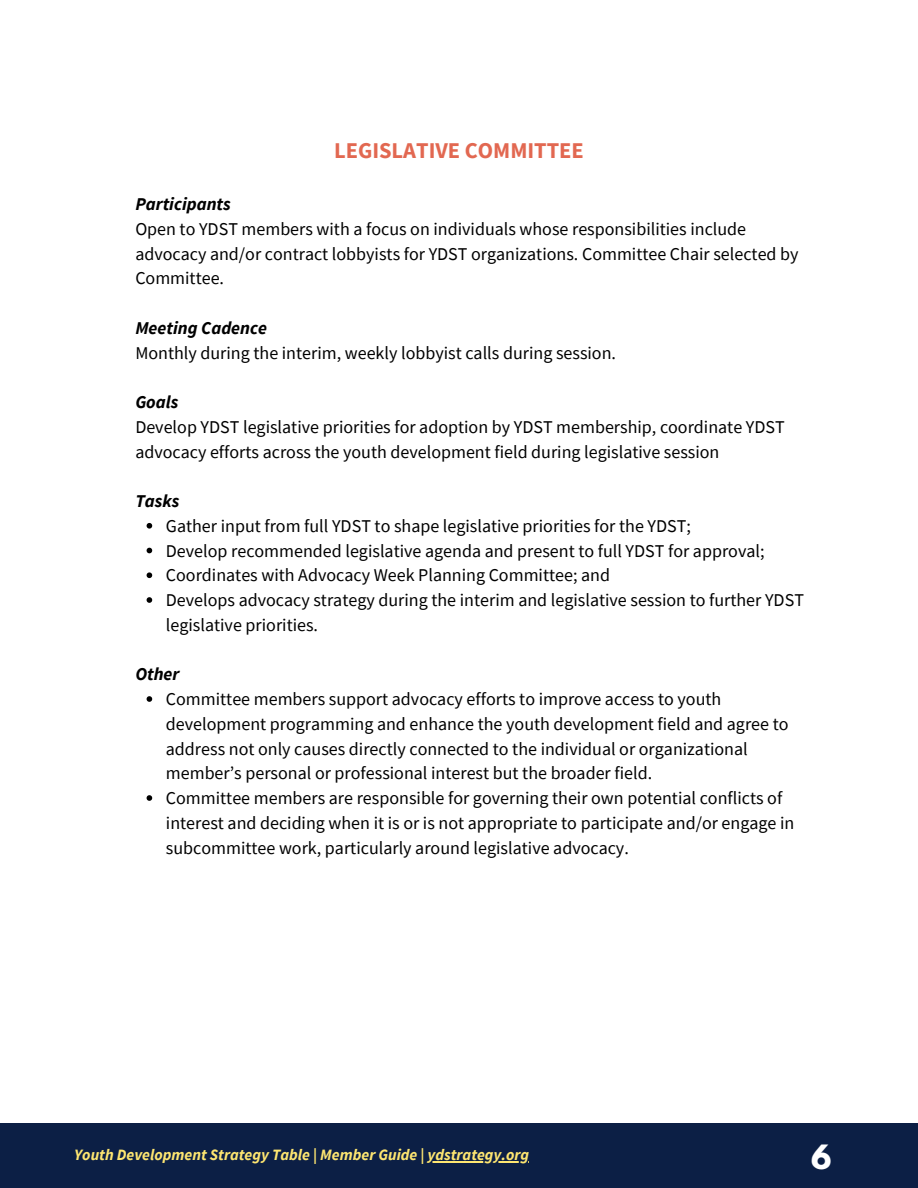
<style>
.page{position:relative;width:918px;height:1188px;background:#fff}
.page>*{position:absolute;margin:0;border:0;box-sizing:border-box;transform-origin:0 0}
.t1{font:700 29.7px "League Spartan";color:#fff}
.t2{font:700 22.5px "Source Sans Pro";color:#e26851}
.t3{font:18px/24.8px "Source Sans Pro";color:#000}
.t4{font:italic 700 18px "Source Sans Pro";color:#000}
.t5{font:italic 700 15.75px "Source Sans Pro";color:#fee671}
</style>
<div class="page">
<svg style="left:147px;top:523px;width:5px;height:6px"></svg>
<svg style="left:147px;top:548px;width:5px;height:5px"></svg>
<svg style="left:147px;top:572px;width:5px;height:6px"></svg>
<svg style="left:147px;top:597px;width:5px;height:6px"></svg>
<svg style="left:147px;top:696px;width:5px;height:6px"></svg>
<svg style="left:147px;top:795px;width:5px;height:6px"></svg>
<div style="left:0;top:1123px;width:918px;height:65px;background:#0c1f45"></div>
<hr style="left:428px;top:1161px;width:101px;height:1px;background:#fee671">
<p class="t2" style="left:334px;top:136px;width:251px">LEGISLATIVE COMMITTEE</p>
<p class="t4" style="left:135px;top:192px;width:97px">Participants</p>
<p class="t3" style="left:135px;top:216px;width:665px">Open to YDST members with a focus on individuals whose responsibilities include advocacy and/or contract lobbyists for YDST organizations. Committee Chair selected by<br>Committee.</p>
<p class="t4" style="left:135px;top:316px;width:133px">Meeting Cadence</p>
<p class="t3" style="left:135px;top:340px;width:482px">Monthly during the interim, weekly lobbyist calls during session.</p>
<p class="t4" style="left:135px;top:390px;width:45px">Goals</p>
<p class="t3" style="left:135px;top:414px;width:651px">Develop YDST legislative priorities for adoption by YDST membership, coordinate YDST advocacy efforts across the youth development field during legislative session</p>
<p class="t4" style="left:135px;top:489px;width:46px">Tasks</p>
<p class="t3" style="left:166px;top:513px;width:527px">Gather input from full YDST to shape legislative priorities for the YDST;</p>
<p class="t3" style="left:166px;top:538px;width:600px">Develop recommended legislative agenda and present to full YDST for approval;</p>
<p class="t3" style="left:166px;top:563px;width:446px">Coordinates with Advocacy Week Planning Committee; and</p>
<p class="t3" style="left:166px;top:587px;width:640px">Develops advocacy strategy during the interim and legislative session to further YDST legislative priorities.</p>
<p class="t4" style="left:135px;top:663px;width:46px">Other</p>
<p class="t3" style="left:166px;top:686px;width:624px">Committee members support advocacy efforts to improve access to youth development programming and enhance the youth development field and agree to address not only causes directly connected to the individual or organizational member’s personal or professional interest but the broader field.</p>
<p class="t3" style="left:166px;top:785px;width:630px">Committee members are responsible for governing their own potential conflicts of interest and deciding when it is or is not appropriate to participate and/or engage in subcommittee work, particularly around legislative advocacy.</p>
<p class="t5" style="left:74px;top:1145px;width:456px">Youth Development Strategy Table | Member Guide | ydstrategy.org</p>
<p class="t1" style="left:811px;top:1143px;width:22px">6</p>
</div>
